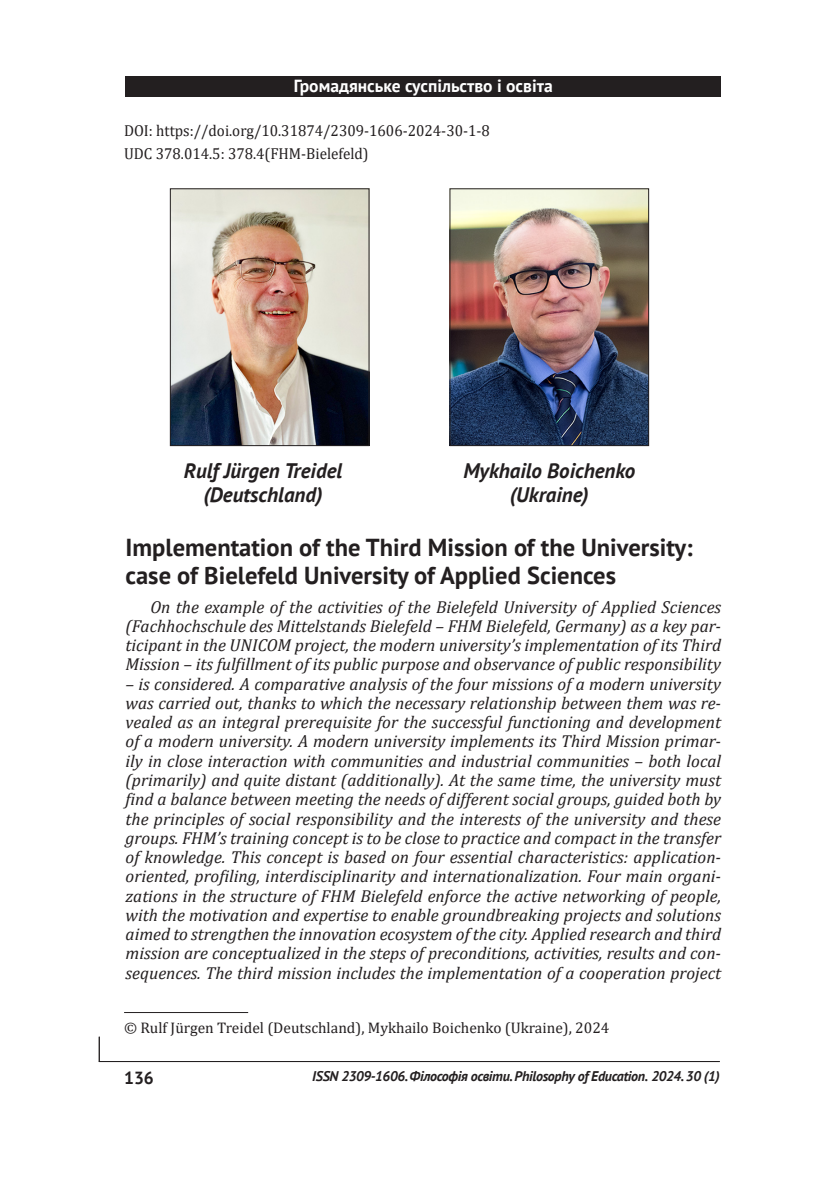
<style>
.page{position:relative;width:819px;height:1191px;background:#fff}
.page>*{position:absolute;margin:0;border:0;box-sizing:border-box;transform-origin:0 0}
.Заголовок_основной{font:700 24.5px/28px "PT Sans";color:#231f20}
.Заголовок_автор{font:italic 700 21px/24.5px "PT Sans";color:#231f20;text-align:center}
.Рубрика_БЕЛАЯ{font:700 17.5px "PT Sans";color:#fff}
.t1{font:700 17.5px "PT Sans";color:#231f20}
.Аннотация_в_начале{font:italic 17.32px/19.2px "Cambria";color:#231f20;text-align:justify}
.УДК_ДОИ{font:15.92px "Cambria";color:#231f20;scale:.95 1}
.Авт_знак{font:15.4px "Cambria";color:#231f20}
.t2{font:italic 700 14px "PT Sans";letter-spacing:-.02em;color:#231f20}
</style>
<div class="page">
<hr style="left:99px;top:1061px;width:620px;height:1px;background:#231f20">
<svg style="left:99px;top:1036px;width:1px;height:25px"></svg>
<div style="left:125px;top:76px;width:596px;height:21px;background:#231f20"></div>
<hr style="left:124px;top:1012px;width:124px;height:1px;background:#231f20">
<img style="left:172px;top:191px;width:195px;height:253px">
<div style="left:170px;top:189px;width:199px;height:257px;border:1px solid #231f20"></div>
<img style="left:451px;top:191px;width:195px;height:253px">
<div style="left:449px;top:189px;width:199px;height:257px;border:1px solid #231f20"></div>
<p class="Рубрика_БЕЛАЯ" style="left:294px;top:75px;width:260px">Громадянське суспільство і освіта</p>
<p class="УДК_ДОИ" style="left:124px;top:122px;width:386px">DOI: https://doi.org/10.31874/2309-1606-2024-30-1-8</p>
<p class="УДК_ДОИ" style="left:124px;top:144px;width:259px">UDC 378.014.5: 378.4(FHM-Bielefeld)</p>
<p class="Заголовок_автор" style="left:184px;top:458px;width:160px">Rulf Jürgen Treidel (Deutschland)</p>
<p class="Заголовок_автор" style="left:463px;top:458px;width:173px">Mykhailo Boichenko (Ukraine)</p>
<p class="Заголовок_основной" style="left:125px;top:532px;width:568px">Implementation of the Third Mission of the University: case of Bielefeld University of Applied Sciences</p>
<p class="Аннотация_в_начале" style="left:125px;top:596px;width:597px;text-indent:25px">On the example of the activities of the Bielefeld University of Applied Sciences (Fachhochschule des Mittelstands Bielefeld – FHM Bielefeld, Germany) as a key par&shy;ticipant in the UNICOM project, the modern university’s implementation of its Third Mission – its fulfillment of its public purpose and observance of public responsibility</p>
<p class="Аннотация_в_начале" style="left:125px;top:673px;width:597px">– is considered. A comparative analysis of the four missions of a modern university was carried out, thanks to which the necessary relationship between them was re&shy;vealed as an integral prerequisite for the successful functioning and development of a modern university. A modern university implements its Third Mission primar&shy;ily in close interaction with communities and industrial communities – both local (primarily) and quite distant (additionally). At the same time, the university must find a balance between meeting the needs of different social groups, guided both by the principles of social responsibility and the interests of the university and these groups. FHM’s training concept is to be close to practice and compact in the transfer of knowledge. This concept is based on four essential characteristics: application&shy;oriented, profiling, interdisciplinarity and internationalization. Four main organi&shy;zations in the structure of FHM Bielefeld enforce the active networking of people, with the motivation and expertise to enable groundbreaking projects and solutions aimed to strengthen the innovation ecosystem of the city. Applied research and third mission are conceptualized in the steps of preconditions, activities, results and con&shy;sequences. The third mission includes the implementation of a cooperation project</p>
<p class="Авт_знак" style="left:124px;top:1018px;width:487px">© Rulf Jürgen Treidel (Deutschland), Mykhailo Boichenko (Ukraine), 2024</p>
<p class="t1" style="left:124px;top:1066px;width:31px">136</p>
<p class="t2" style="left:312px;top:1067px;width:409px">ISSN 2309-1606. Філософія освіти. Philosophy of Education. 2024. 30 (1)</p>
</div>
